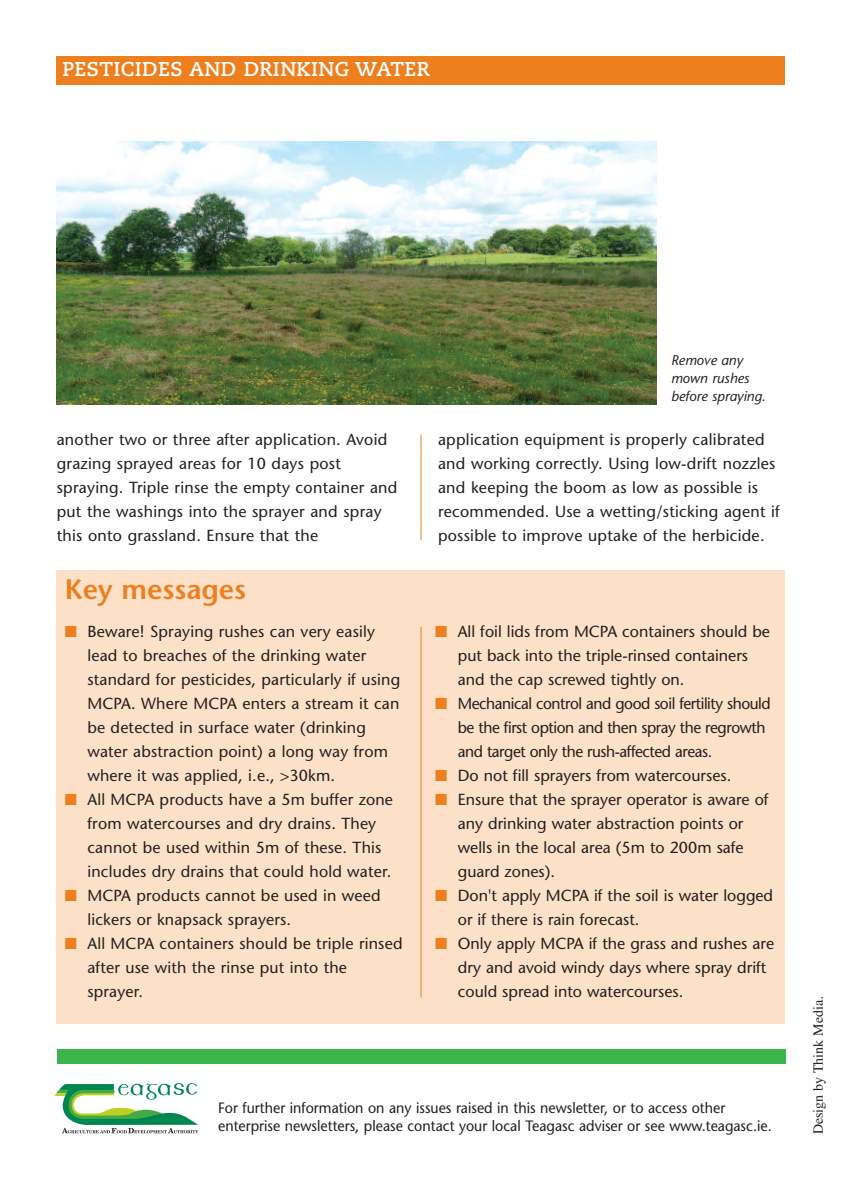
<style>
.page{position:relative;width:842px;height:1191px;background:#fff}
.page>*{position:absolute;margin:0;border:0;box-sizing:border-box;transform-origin:0 0}
.t1{font:600 28px "Stone Sans";color:#ee7f1f}
.t2{font:700 20px "Caecilia";letter-spacing:.02em;color:#fff}
.t3{font:16px/24px "Stone Sans";letter-spacing:.01em;color:#231f20}
.t4{font:16px/24px "Stone Sans";letter-spacing:-.03em;color:#231f20}
.t5{font:15px/18px "Stone Sans";color:#231f20;scale:.95 1}
.t6{font:italic 14px/18px "Stone Sans";color:#231f20}
.t7{font:14px "Times";color:#231f20}
.s1{color:#ee7f1f}
</style>
<div class="page">
<div style="left:57px;top:1049px;width:728px;height:14px;background:#3ab54a"></div>
<svg style="left:55px;top:1083px;width:143px;height:50px"></svg>
<div style="left:57px;top:57px;width:728px;height:28px;background:#ee7f1f"></div>
<img style="left:57px;top:142px;width:599px;height:262px">
<div style="left:57px;top:570px;width:728px;height:453px;background:#fce0c7"></div>
<hr style="left:420px;top:435px;width:1px;height:105px;background:#ee7f1f">
<hr style="left:420px;top:627px;width:1px;height:370px;background:#ee7f1f">
<p class="t2" style="left:62px;top:61px;width:369px">PESTICIDES AND DRINKING WATER</p>
<p class="t6" style="left:671px;top:352px;width:96px">Remove any mown rushes before spraying.</p>
<p class="t3" style="left:57px;top:429px;width:342px">another two or three after application. Avoid grazing sprayed areas for 10 days post spraying. Triple rinse the empty container and put the washings into the sprayer and spray this onto grassland. Ensure that the</p>
<p class="t3" style="left:438px;top:429px;width:343px">application equipment is properly calibrated and working correctly. Using low-drift nozzles and keeping the boom as low as possible is recommended. Use a wetting/sticking agent if possible to improve uptake of the herbicide.</p>
<h1 class="t1" style="left:65px;top:578px;width:183px">Key messages</h1>
<p class="t3" style="left:87px;top:621px;width:314px;text-indent:-23px"><span class="s1">■</span> Beware! Spraying rushes can very easily lead to breaches of the drinking water standard for pesticides, particularly if using MCPA. Where MCPA enters a stream it can be detected in surface water (drinking water abstraction point) a long way from where it was applied, i.e., &gt;30km.</p>
<p class="t3" style="left:87px;top:789px;width:307px;text-indent:-23px"><span class="s1">■</span> All MCPA products have a 5m buffer zone from watercourses and dry drains. They cannot be used within 5m of these. This includes dry drains that could hold water.</p>
<p class="t3" style="left:87px;top:885px;width:295px;text-indent:-23px"><span class="s1">■</span> MCPA products cannot be used in weed lickers or knapsack sprayers.</p>
<p class="t3" style="left:87px;top:933px;width:317px;text-indent:-23px"><span class="s1">■</span> All MCPA containers should be triple rinsed after use with the rinse put into the sprayer.</p>
<p class="t3" style="left:458px;top:621px;width:314px;text-indent:-23px"><span class="s1">■</span> All foil lids from MCPA containers should be put back into the triple-rinsed containers and the cap screwed tightly on.</p>
<p class="t4" style="left:458px;top:693px;width:314px;text-indent:-23px"><span class="s1">■</span> Mechanical control and good soil fertility should be the first option and then spray the regrowth and target only the rush-affected areas.</p>
<p class="t3" style="left:435px;top:765px;width:298px"><span class="s1">■</span> Do not fill sprayers from watercourses.</p>
<p class="t3" style="left:458px;top:789px;width:312px;text-indent:-23px"><span class="s1">■</span> Ensure that the sprayer operator is aware of any drinking water abstraction points or wells in the local area (5m to 200m safe guard zones).</p>
<p class="t3" style="left:458px;top:885px;width:317px;text-indent:-23px"><span class="s1">■</span> Don't apply MCPA if the soil is water logged or if there is rain forecast.</p>
<p class="t3" style="left:458px;top:933px;width:318px;text-indent:-23px"><span class="s1">■</span> Only apply MCPA if the grass and rushes are dry and avoid windy days where spray drift could spread into watercourses.</p>
<p class="t5" style="left:218px;top:1100px;width:584px">For further information on any issues raised in this newsletter, or to access other enterprise newsletters, please contact your local Teagasc adviser or see www.teagasc.ie.</p>
<p class="t7" style="left:810px;top:1134px;width:139px;rotate:-90deg">Design by Think Media.</p>
</div>
